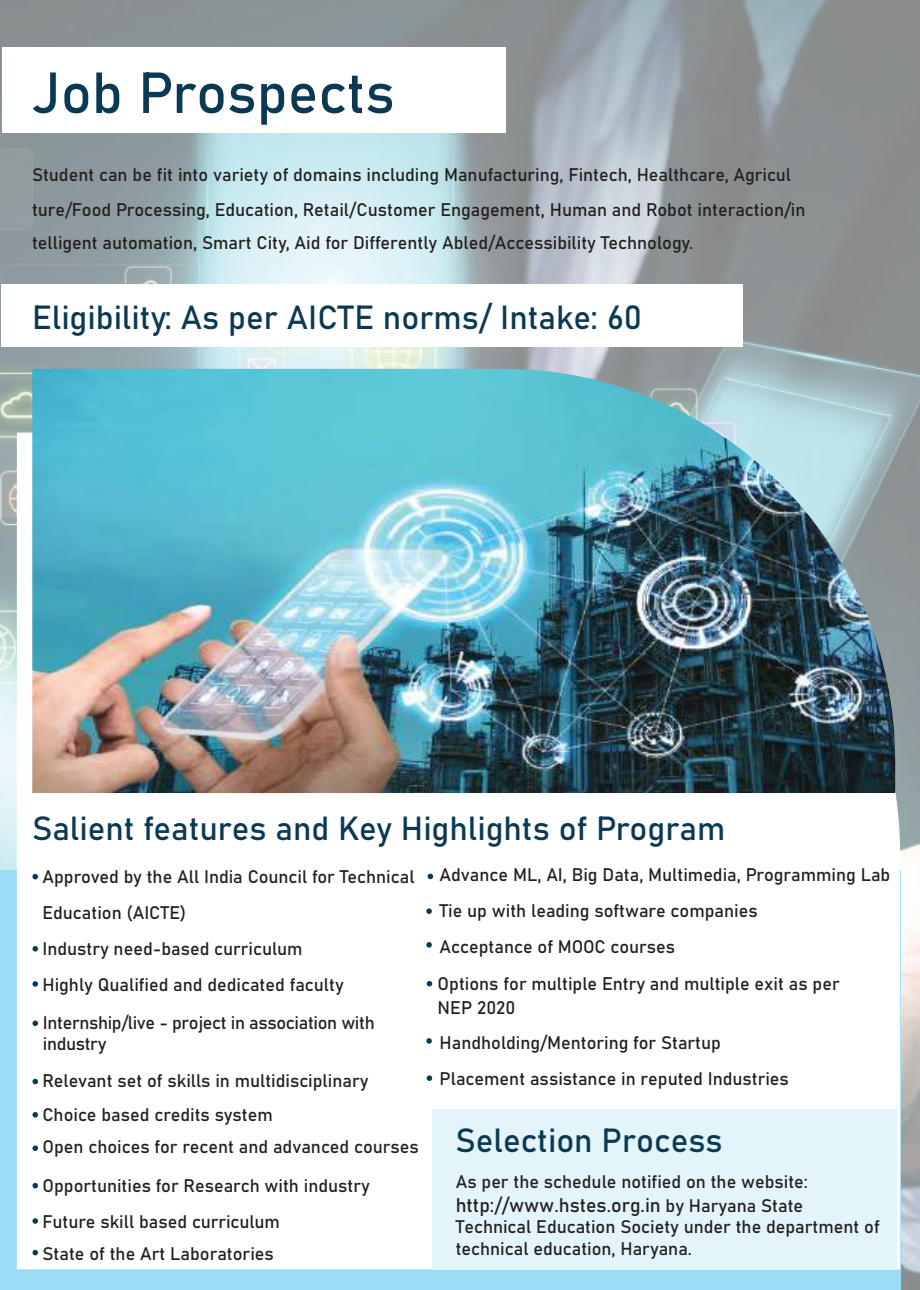
<style>
.page{position:relative;width:920px;height:1290px;background:#fff}
.page>*{position:absolute;margin:0;border:0;box-sizing:border-box;transform-origin:0 0}
.t1{font:57px "Bahnschrift 400 100";color:#0b3953}
.t2{font:33px "Bahnschrift 400 100";color:#0b3953}
.t3{font:19.5px "Bahnschrift 400 100";color:#241f1f}
.t4{font:18px/36px "Bahnschrift 400 100";color:#241f1f}
.t5{font:18px/21.6px "Bahnschrift 400 100";letter-spacing:-.02em;color:#241f1f}
.s1{font-size:18px}
</style>
<div class="page">
<img style="left:0;top:0;width:920px;height:1290px">
<div style="left:0;top:870px;width:900px;height:420px;background:#9adbf6"></div>
<div style="left:3px;top:48px;width:503px;height:85px;background:#fff"></div>
<div style="left:1px;top:284px;width:742px;height:63px;background:#fff"></div>
<div style="left:17px;top:433px;width:883px;height:836px;background:#fff"></div>
<div style="left:433px;top:1109px;width:464px;height:161px;background:#e3f4fb"></div>
<img style="left:32px;top:369px;width:863px;height:424px">
<svg style="left:32px;top:874px;width:6px;height:5px"></svg>
<svg style="left:32px;top:946px;width:6px;height:5px"></svg>
<svg style="left:32px;top:981px;width:6px;height:6px"></svg>
<svg style="left:32px;top:1079px;width:6px;height:5px"></svg>
<svg style="left:32px;top:1020px;width:6px;height:6px"></svg>
<svg style="left:32px;top:1112px;width:6px;height:5px"></svg>
<svg style="left:32px;top:1145px;width:6px;height:6px"></svg>
<svg style="left:32px;top:1183px;width:6px;height:5px"></svg>
<svg style="left:32px;top:1218px;width:6px;height:6px"></svg>
<svg style="left:32px;top:1250px;width:6px;height:5px"></svg>
<svg style="left:426px;top:908px;width:6px;height:6px"></svg>
<svg style="left:426px;top:942px;width:6px;height:6px"></svg>
<svg style="left:426px;top:1038px;width:6px;height:6px"></svg>
<svg style="left:427px;top:981px;width:5px;height:5px"></svg>
<svg style="left:427px;top:1075px;width:5px;height:6px"></svg>
<svg style="left:428px;top:874px;width:5px;height:5px"></svg>
<h1 class="t1" style="left:32px;top:50px;width:364px">Job Prospects</h1>
<p class="t4" style="left:32px;top:157px;width:775px;line-height:33.8px">Student can be fit into variety of domains including Manufacturing, Fintech, Healthcare, Agricul ture/Food Processing, Education, Retail/Customer Engagement, Human and Robot interaction/in telligent automation, Smart City, Aid for Differently Abled/Accessibility Technology.</p>
<h2 class="t2" style="left:32px;top:292px;width:612px">Eligibility: As per AICTE norms/ Intake: 60</h2>
<h2 class="t2" style="left:32px;top:803px;width:695px">Salient features and Key Highlights of Program</h2>
<p class="t4" style="left:42px;top:857px;width:374px">Approved by the All India Council for Technical Education (AICTE)<br>Industry need-based curriculum<br>Highly Qualified and dedicated faculty</p>
<p class="t5" style="left:43px;top:1010px;width:333px">Internship/live - project in association with industry</p>
<p class="t4" style="left:42px;top:1061px;width:327px">Relevant set of skills in multidisciplinary</p>
<p class="t4" style="left:42px;top:1097px;width:378px;line-height:32.4px">Choice based credits system<br>Open choices for recent and advanced courses</p>
<p class="t4" style="left:42px;top:1166px;width:329px">Opportunities for Research with industry<br>Future skill based curriculum</p>
<p class="t4" style="left:42px;top:1234px;width:233px">State of the Art Laboratories</p>
<p class="t4" style="left:440px;top:855px;width:452px">Advance ML, AI, Big Data, Multimedia, Programming Lab<br>Tie up with leading software companies<br>Acceptance of MOOC courses</p>
<p class="t4" style="left:438px;top:970px;width:404px;line-height:24px">Options for multiple Entry and multiple exit as per<br>NEP 2020</p>
<p class="t4" style="left:440px;top:1023px;width:351px">Handholding/Mentoring for Startup<br>Placement assistance in reputed Industries</p>
<h2 class="t2" style="left:456px;top:1115px;width:269px">Selection Process</h2>
<p class="t4" style="left:456px;top:1162px;width:354px">As per the schedule notified on the website:</p>
<p class="t3" style="left:456px;top:1190px;width:349px">http://www.hstes.org.in <span class="s1">by Haryana State</span></p>
<p class="t4" style="left:456px;top:1215px;width:426px;line-height:21.6px">Technical Education Society under the department of technical education, Haryana.</p>
</div>
